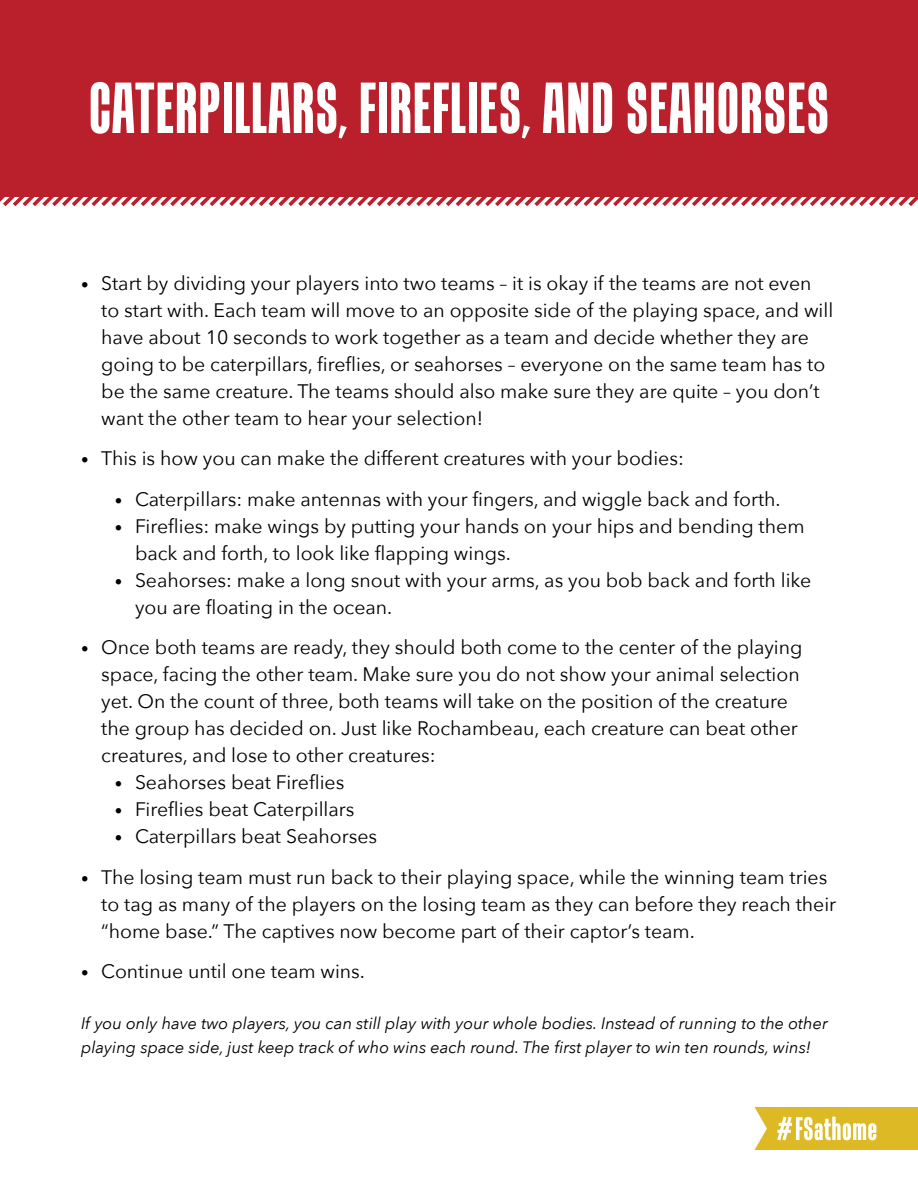
<style>
.page{position:relative;width:918px;height:1188px;background:#fff}
.page>*{position:absolute;margin:0;border:0;box-sizing:border-box;transform-origin:0 0}
.t1{font:700 66px "Tandelle Rg";letter-spacing:.02em;color:#fff}
.t2{font:19.5px/27px "Avenir Next";color:#000}
.t3{font:italic 16.5px/24px "Avenir Next";color:#000}
.s1{font-size:15px}
</style>
<div class="page">
<svg style="left:754px;top:1107px;width:164px;height:43px"></svg>
<svg style="left:0;top:196px;width:918px;height:11px"></svg>
<div style="left:0;top:0;width:918px;height:196px;background:#ba202b"></div>
<h1 class="t1" style="left:89px;top:68px;width:742px">CATERPILLARS, FIREFLIES, AND SEAHORSES</h1>
<p class="t2" style="left:101px;top:268px;width:734px;text-indent:-20px"><span class="s1">•</span> Start by dividing your players into two teams – it is okay if the teams are not even to start with. Each team will move to an opposite side of the playing space, and will have about 10 seconds to work together as a team and decide whether they are going to be caterpillars, fireflies, or seahorses – everyone on the same team has to be the same creature. The teams should also make sure they are quite – you don’t want the other team to hear your selection!</p>
<p class="t2" style="left:81px;top:444px;width:604px"><span class="s1">•</span> This is how you can make the different creatures with your bodies:</p>
<p class="t2" style="left:115px;top:484px;width:667px"><span class="s1">•</span> Caterpillars: make antennas with your fingers, and wiggle back and forth.</p>
<p class="t2" style="left:135px;top:511px;width:671px;text-indent:-20px"><span class="s1">•</span> Fireflies: make wings by putting your hands on your hips and bending them back and forth, to look like flapping wings.</p>
<p class="t2" style="left:135px;top:565px;width:678px;text-indent:-20px"><span class="s1">•</span> Seahorses: make a long snout with your arms, as you bob back and forth like you are floating in the ocean.</p>
<p class="t2" style="left:101px;top:633px;width:703px;text-indent:-20px"><span class="s1">•</span> Once both teams are ready, they should both come to the center of the playing space, facing the other team. Make sure you do not show your animal selection yet. On the count of three, both teams will take on the position of the creature the group has decided on. Just like Rochambeau, each creature can beat other creatures, and lose to other creatures:</p>
<p class="t2" style="left:115px;top:768px;width:231px"><span class="s1">•</span> Seahorses beat Fireflies</p>
<p class="t2" style="left:115px;top:795px;width:241px"><span class="s1">•</span> Fireflies beat Caterpillars</p>
<p class="t2" style="left:115px;top:822px;width:264px"><span class="s1">•</span> Caterpillars beat Seahorses</p>
<p class="t2" style="left:101px;top:862px;width:737px;text-indent:-20px"><span class="s1">•</span> The losing team must run back to their playing space, while the winning team tries to tag as many of the players on the losing team as they can before they reach their “home base.” The captives now become part of their captor’s team.</p>
<p class="t2" style="left:81px;top:957px;width:286px"><span class="s1">•</span> Continue until one team wins.</p>
<p class="t3" style="left:81px;top:1011px;width:748px">If you only have two players, you can still play with your whole bodies. Instead of running to the other playing space side, just keep track of who wins each round. The first player to win ten rounds, wins!</p>
</div>
